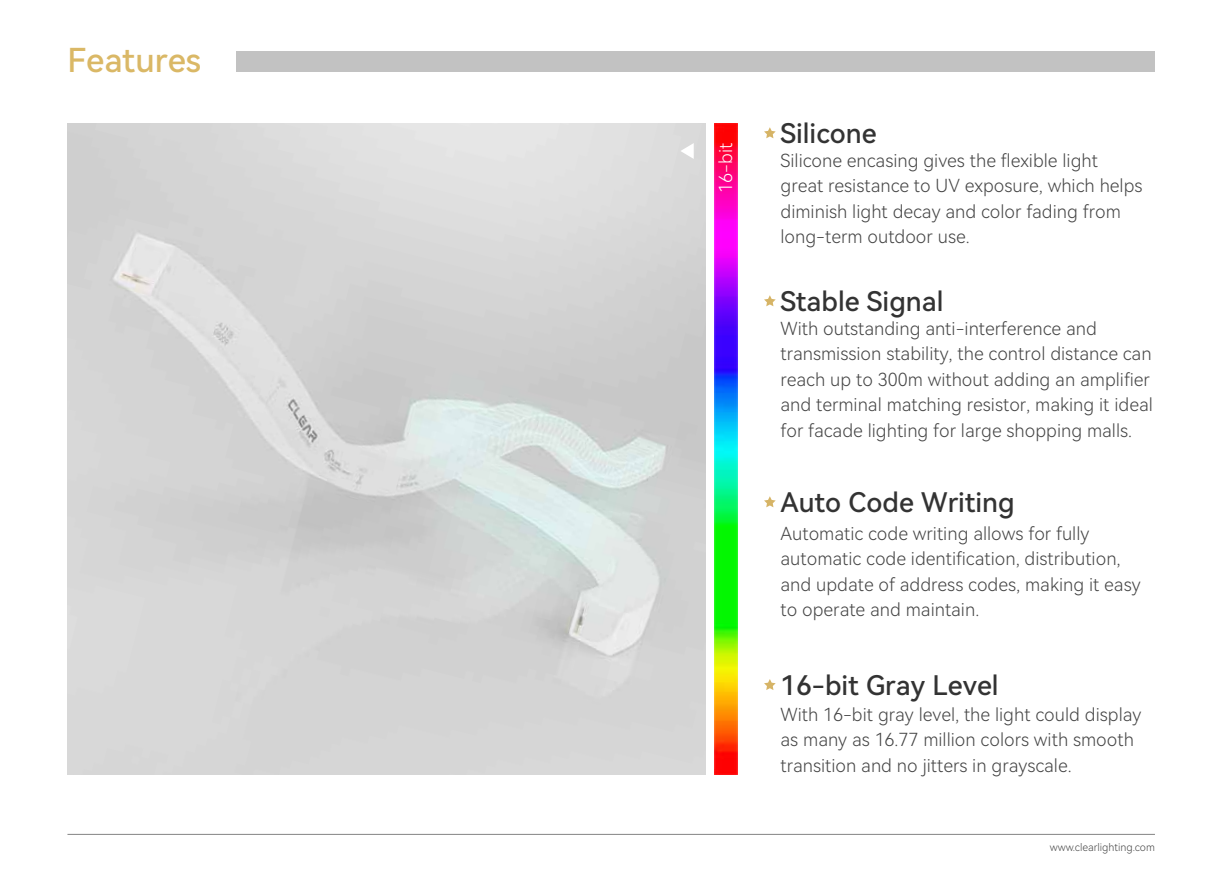
<style>
.page{position:relative;width:1212px;height:893px;background:#fff}
.page>*{position:absolute;margin:0;border:0;box-sizing:border-box;transform-origin:0 0}
.t1{font:33px "Harmony OS Sans SC Medium";color:#dab866}
.t2{font:27px "Harmony OS Sans SC Medium";color:#333}
.t3{font:18px/25.5px "Harmony OS Sans SC Light";color:#434343}
.t4{font:18px "Harmony OS Sans SC Light";color:#fff}
.t5{font:10.5px "Harmony OS Sans SC Light";color:#434343}
</style>
<div class="page">
<div style="left:236px;top:52px;width:919px;height:20px;background:#c2c2c2"></div>
<hr style="left:67px;top:834px;width:1088px;height:1px;background:#838383">
<svg style="left:764px;top:127px;width:12px;height:11px"></svg>
<svg style="left:764px;top:295px;width:12px;height:11px"></svg>
<svg style="left:764px;top:496px;width:12px;height:11px"></svg>
<svg style="left:764px;top:679px;width:12px;height:11px"></svg>
<img style="left:715px;top:123px;width:22px;height:652px">
<svg style="left:680px;top:143px;width:14px;height:16px"></svg>
<h1 class="t1" style="left:67px;top:37px;width:135px">Features</h1>
<p class="t4" style="left:713px;top:193px;width:51px;rotate:-90deg">16-bit</p>
<h2 class="t2" style="left:780px;top:115px;width:98px">Silicone</h2>
<p class="t3" style="left:780px;top:147px;width:363px">Silicone encasing gives the flexible light great resistance to UV exposure, which helps diminish light decay and color fading from long-term outdoor use.</p>
<h2 class="t2" style="left:780px;top:283px;width:164px">Stable Signal</h2>
<p class="t3" style="left:780px;top:315px;width:374px">With outstanding anti-interference and transmission stability, the control distance can reach up to 300m without adding an amplifier and terminal matching resistor, making it ideal for facade lighting for large shopping malls.</p>
<h2 class="t2" style="left:780px;top:484px;width:236px">Auto Code Writing</h2>
<p class="t3" style="left:780px;top:520px;width:362px">Automatic code writing allows for fully automatic code identification, distribution, and update of address codes, making it easy to operate and maintain.</p>
<h2 class="t2" style="left:780px;top:666px;width:220px">16-bit Gray Level</h2>
<p class="t3" style="left:780px;top:701px;width:362px">With 16-bit gray level, the light could display as many as 16.77 million colors with smooth transition and no jitters in grayscale.</p>
<p class="t5" style="left:1050px;top:840px;width:107px">www.clearlighting.com</p>
</div>
